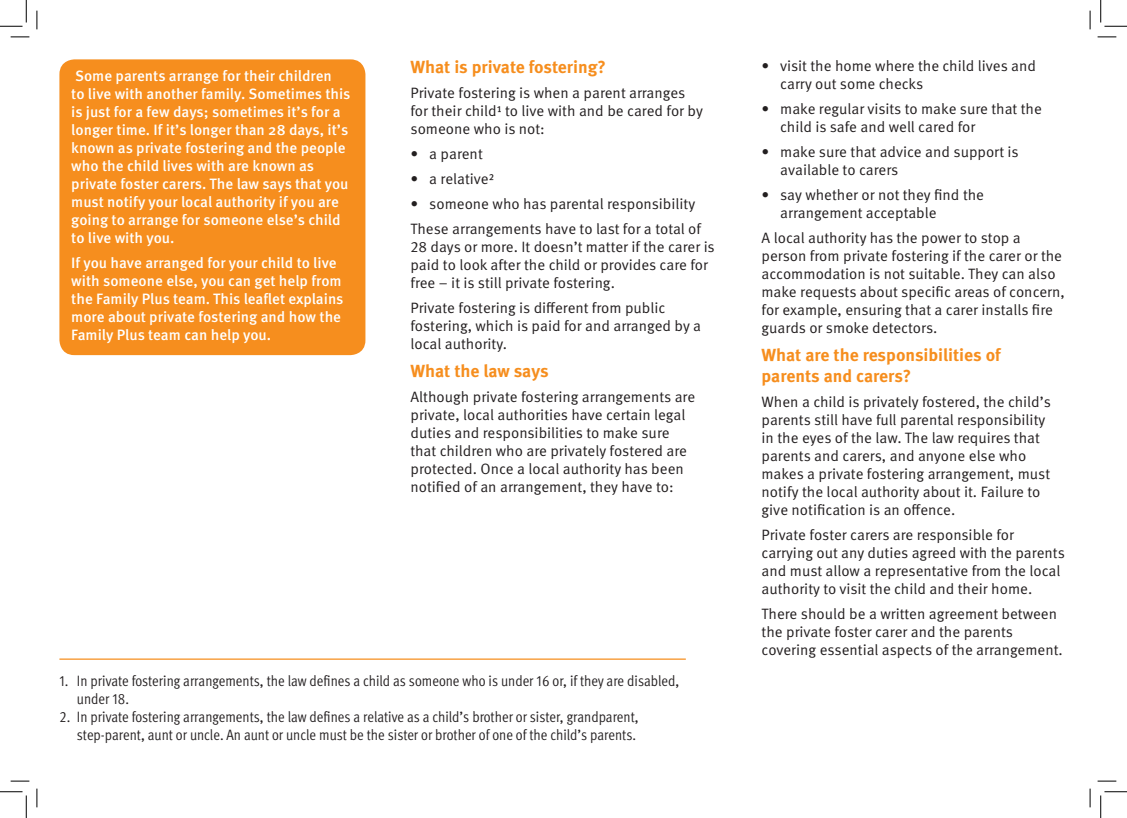
<style>
.page{position:relative;width:1127px;height:818px;background:#fff}
.page>*{position:absolute;margin:0;border:0;box-sizing:border-box;transform-origin:0 0}
.t1{font:700 17.5px/21px "Meta Pro";color:#f68e1e}
.t2{font:15px/18px "Meta Pro";color:#231f20}
.t3{font:500 15px/18px "Meta Pro";color:#fff}
.t4{font:15px/18px "Meta Cond OT";color:#231f20}
</style>
<div class="page">
<div style="left:59px;top:59px;width:306px;height:296px;background:#f68e1e;border-radius:15px"></div>
<hr style="left:59px;top:658px;width:626px;height:2px;background:#f68e1e">
<svg style="left:11px;top:36px;width:18px;height:2px"></svg>
<svg style="left:1097px;top:36px;width:18px;height:2px"></svg>
<svg style="left:11px;top:780px;width:18px;height:2px"></svg>
<svg style="left:1097px;top:780px;width:18px;height:2px"></svg>
<svg style="left:36px;top:11px;width:2px;height:18px"></svg>
<svg style="left:36px;top:788px;width:2px;height:19px"></svg>
<svg style="left:1089px;top:11px;width:1px;height:18px"></svg>
<svg style="left:1089px;top:788px;width:1px;height:19px"></svg>
<svg style="left:0;top:0;width:27px;height:27px"></svg>
<svg style="left:0;top:791px;width:27px;height:27px"></svg>
<svg style="left:1100px;top:0;width:26px;height:27px"></svg>
<svg style="left:1100px;top:791px;width:26px;height:27px"></svg>
<p class="t3" style="left:71px;top:67px;width:280px">Some parents arrange for their children<br>to live with another family. Sometimes this is just for a few days; sometimes it’s for a longer time. If it’s longer than 28 days, it’s known as private fostering and the people who the child lives with are known as private foster carers. The law says that you must notify your local authority if you are going to arrange for someone else’s child to live with you.</p>
<p class="t3" style="left:71px;top:254px;width:273px">If you have arranged for your child to live with someone else, you can get help from the Family Plus team. This leaflet explains more about private fostering and how the Family Plus team can help you.</p>
<p class="t1" style="left:410px;top:56px;width:197px">What is private fostering?</p>
<p class="t2" style="left:410px;top:84px;width:294px">Private fostering is when a parent arranges for their child¹ to live with and be cared for by someone who is not:</p>
<p class="t2" style="left:410px;top:145px;width:74px">• a parent</p>
<p class="t2" style="left:410px;top:170px;width:85px">• a relative²</p>
<p class="t2" style="left:410px;top:191px;width:292px;line-height:25.1px">• someone who has parental responsibility<br>These arrangements have to last for a total of</p>
<p class="t2" style="left:410px;top:238px;width:306px">28 days or more. It doesn’t matter if the carer is paid to look after the child or provides care for free – it is still private fostering.</p>
<p class="t2" style="left:410px;top:299px;width:292px">Private fostering is different from public fostering, which is paid for and arranged by a local authority.</p>
<p class="t1" style="left:410px;top:361px;width:140px">What the law says</p>
<p class="t2" style="left:410px;top:388px;width:286px">Although private fostering arrangements are private, local authorities have certain legal duties and responsibilities to make sure that children who are privately fostered are protected. Once a local authority has been notified of an arrangement, they have to:</p>
<p class="t4" style="left:77px;top:672px;width:603px;text-indent:-18px">1. In private fostering arrangements, the law defines a child as someone who is under 16 or, if they are disabled, under 18.</p>
<p class="t4" style="left:59px;top:708px;width:580px;text-align:right">2. In private fostering arrangements, the law defines a relative as a child’s brother or sister, grandparent, step-parent, aunt or uncle. An aunt or uncle must be the sister or brother of one of the child’s parents.</p>
<p class="t2" style="left:780px;top:57px;width:257px;text-indent:-19px">• visit the home where the child lives and carry out some checks</p>
<p class="t2" style="left:780px;top:100px;width:263px;text-indent:-19px">• make regular visits to make sure that the child is safe and well cared for</p>
<p class="t2" style="left:780px;top:143px;width:240px;text-indent:-19px">• make sure that advice and support is available to carers</p>
<p class="t2" style="left:780px;top:186px;width:205px;text-indent:-19px">• say whether or not they find the arrangement acceptable</p>
<p class="t2" style="left:761px;top:229px;width:305px">A local authority has the power to stop a person from private fostering if the carer or the accommodation is not suitable. They can also make requests about specific areas of concern, for example, ensuring that a carer installs fire guards or smoke detectors.</p>
<p class="t1" style="left:761px;top:345px;width:241px">What are the responsibilities of parents and carers?</p>
<p class="t2" style="left:761px;top:393px;width:291px">When a child is privately fostered, the child’s parents still have full parental responsibility in the eyes of the law. The law requires that parents and carers, and anyone else who makes a private fostering arrangement, must notify the local authority about it. Failure to give notification is an offence.</p>
<p class="t2" style="left:761px;top:526px;width:305px">Private foster carers are responsible for carrying out any duties agreed with the parents and must allow a representative from the local authority to visit the child and their home.</p>
<p class="t2" style="left:761px;top:605px;width:303px">There should be a written agreement between the private foster carer and the parents covering essential aspects of the arrangement.</p>
</div>
